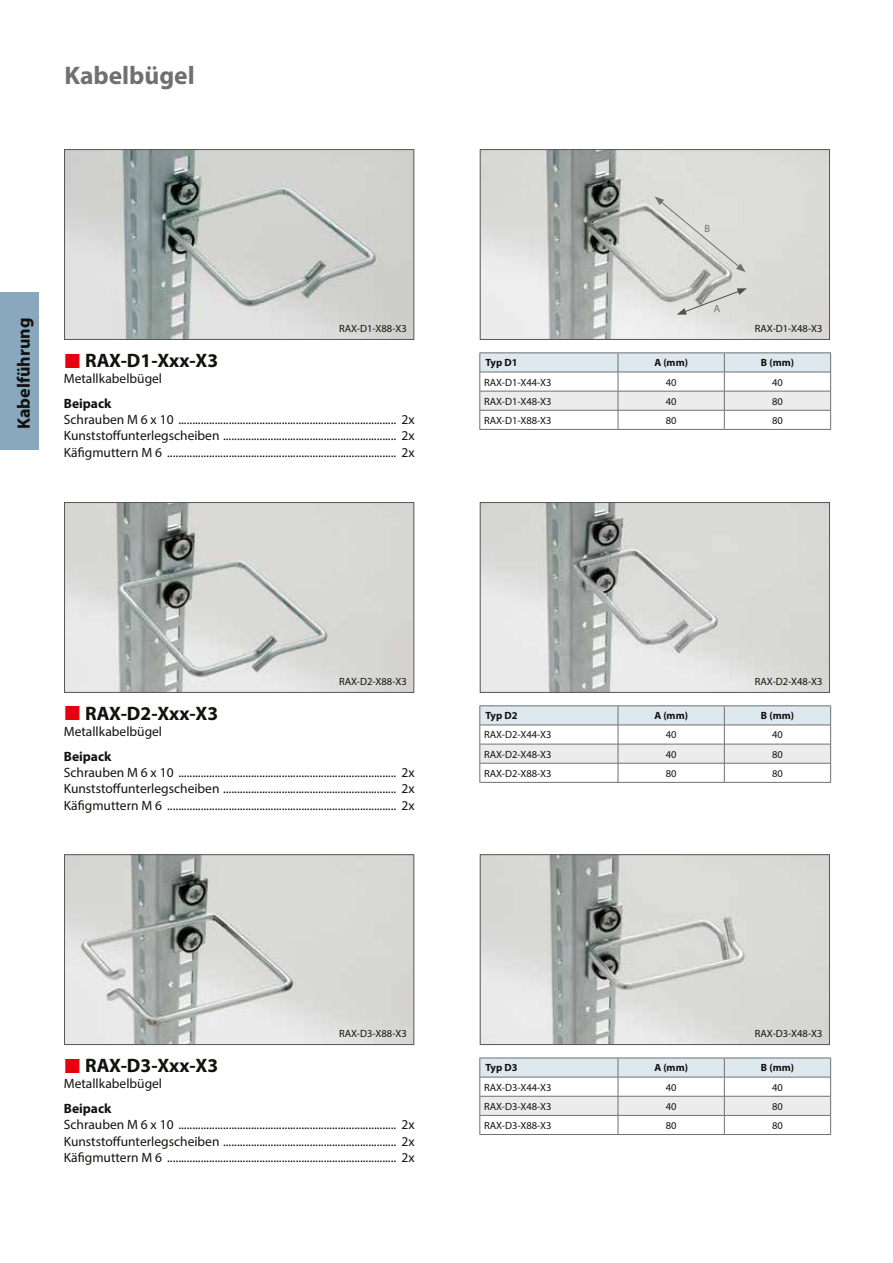
<style>
.page{position:relative;width:893px;height:1263px;background:#fff}
.page>*{position:absolute;margin:0;border:0;box-sizing:border-box;transform-origin:0 0}
.t1{font:700 25.5px "Myriad Pro";color:#6f7070}
.t2{font:700 19.5px "Myriad Pro";color:#12120d}
.t3{font:700 18px "Myriad Pro";color:#12120d}
.t4{font:13.5px/16.2px "Myriad Pro";color:#12120d;text-align:justify}
.t5{font:700 13.5px "Myriad Pro";color:#12120d}
.t6{font:10.5px "Myriad Pro";color:#12120d}
.t7{font:700 10.5px "Myriad Pro";color:#12120d}
.t8{font:10.5px "Myriad Pro";color:#6f7070}
</style>
<div class="page">
<img style="left:66px;top:151px;width:346px;height:187px">
<div style="left:64px;top:149px;width:350px;height:191px;border:1px solid #555756"></div>
<img style="left:482px;top:151px;width:346px;height:187px">
<div style="left:480px;top:149px;width:350px;height:191px;border:1px solid #555756"></div>
<svg style="left:655px;top:196px;width:91px;height:76px"></svg>
<svg style="left:677px;top:288px;width:70px;height:27px"></svg>
<img style="left:66px;top:504px;width:346px;height:187px">
<div style="left:64px;top:502px;width:350px;height:191px;border:1px solid #555756"></div>
<img style="left:482px;top:504px;width:346px;height:187px">
<div style="left:480px;top:502px;width:350px;height:191px;border:1px solid #555756"></div>
<hr style="left:479px;top:352px;width:139px;height:1px;background:#6f7070">
<hr style="left:618px;top:352px;width:106px;height:1px;background:#6f7070">
<hr style="left:724px;top:352px;width:107px;height:1px;background:#6f7070">
<svg style="left:479px;top:353px;width:352px;height:76px"></svg>
<hr style="left:479px;top:429px;width:139px;height:1px;background:#6f7070">
<hr style="left:618px;top:429px;width:106px;height:1px;background:#6f7070">
<hr style="left:724px;top:429px;width:107px;height:1px;background:#6f7070">
<hr style="left:479px;top:705px;width:139px;height:1px;background:#6f7070">
<hr style="left:618px;top:705px;width:106px;height:1px;background:#6f7070">
<hr style="left:724px;top:705px;width:107px;height:1px;background:#6f7070">
<svg style="left:479px;top:706px;width:352px;height:76px"></svg>
<hr style="left:479px;top:782px;width:139px;height:1px;background:#6f7070">
<hr style="left:618px;top:782px;width:106px;height:1px;background:#6f7070">
<hr style="left:724px;top:782px;width:107px;height:1px;background:#6f7070">
<img style="left:66px;top:856px;width:346px;height:187px">
<div style="left:64px;top:854px;width:350px;height:191px;border:1px solid #555756"></div>
<img style="left:482px;top:856px;width:346px;height:187px">
<div style="left:480px;top:854px;width:350px;height:191px;border:1px solid #555756"></div>
<hr style="left:479px;top:1057px;width:139px;height:1px;background:#6f7070">
<hr style="left:618px;top:1057px;width:106px;height:1px;background:#6f7070">
<hr style="left:724px;top:1057px;width:107px;height:1px;background:#6f7070">
<svg style="left:479px;top:1058px;width:352px;height:76px"></svg>
<hr style="left:479px;top:1134px;width:139px;height:1px;background:#6f7070">
<hr style="left:618px;top:1134px;width:106px;height:1px;background:#6f7070">
<hr style="left:724px;top:1134px;width:107px;height:1px;background:#6f7070">
<div style="left:0;top:292px;width:38px;height:158px;background:#89a8be"></div>
<h1 class="t1" style="left:64px;top:59px;width:132px">Kabelbügel</h1>
<h3 class="t3" style="left:12px;top:429px;width:113px;rotate:-90deg">Kabelführung</h3>
<p class="t8" style="left:704px;top:222px;width:7px">B</p>
<p class="t8" style="left:714px;top:302px;width:8px">A</p>
<p class="t6" style="left:339px;top:322px;width:69px">RAX-D1-X88-X3</p>
<p class="t6" style="left:755px;top:322px;width:69px">RAX-D1-X48-X3</p>
<h2 class="t2" style="left:85px;top:348px;width:135px">RAX-D1-Xxx-X3</h2>
<p class="t4" style="left:64px;top:370px;width:100px">Metallkabelbügel</p>
<p class="t5" style="left:64px;top:395px;width:49px">Beipack</p>
<p class="t4" style="left:64px;top:411px;width:352px">Schrauben M 6 x 10 .............................................................................. 2x Kunststoffunterlegscheiben .............................................................. 2x Käfigmuttern M 6 .................................................................................. 2x</p>
<p class="t7" style="left:485px;top:356px;width:34px">Typ D1</p>
<p class="t7" style="left:654px;top:356px;width:35px">A (mm)</p>
<p class="t7" style="left:761px;top:356px;width:35px">B (mm)</p>
<p class="t6" style="left:484px;top:375px;width:69px">RAX-D1-X44-X3</p>
<p class="t6" style="left:666px;top:375px;width:12px">40</p>
<p class="t6" style="left:772px;top:375px;width:12px">40</p>
<p class="t6" style="left:484px;top:395px;width:69px">RAX-D1-X48-X3</p>
<p class="t6" style="left:666px;top:395px;width:12px">40</p>
<p class="t6" style="left:772px;top:395px;width:12px">80</p>
<p class="t6" style="left:484px;top:414px;width:69px">RAX-D1-X88-X3</p>
<p class="t6" style="left:666px;top:414px;width:12px">80</p>
<p class="t6" style="left:772px;top:414px;width:12px">80</p>
<p class="t6" style="left:339px;top:675px;width:69px">RAX-D2-X88-X3</p>
<p class="t6" style="left:755px;top:675px;width:69px">RAX-D2-X48-X3</p>
<h2 class="t2" style="left:85px;top:701px;width:135px">RAX-D2-Xxx-X3</h2>
<p class="t4" style="left:64px;top:723px;width:100px">Metallkabelbügel</p>
<p class="t5" style="left:64px;top:748px;width:49px">Beipack</p>
<p class="t4" style="left:64px;top:764px;width:352px">Schrauben M 6 x 10 .............................................................................. 2x Kunststoffunterlegscheiben .............................................................. 2x Käfigmuttern M 6 .................................................................................. 2x</p>
<p class="t7" style="left:485px;top:708px;width:34px">Typ D2</p>
<p class="t7" style="left:654px;top:709px;width:35px">A (mm)</p>
<p class="t7" style="left:761px;top:709px;width:35px">B (mm)</p>
<p class="t6" style="left:484px;top:728px;width:69px">RAX-D2-X44-X3</p>
<p class="t6" style="left:666px;top:728px;width:12px">40</p>
<p class="t6" style="left:772px;top:728px;width:12px">40</p>
<p class="t6" style="left:484px;top:748px;width:69px">RAX-D2-X48-X3</p>
<p class="t6" style="left:666px;top:748px;width:12px">40</p>
<p class="t6" style="left:772px;top:748px;width:12px">80</p>
<p class="t6" style="left:484px;top:767px;width:69px">RAX-D2-X88-X3</p>
<p class="t6" style="left:666px;top:767px;width:12px">80</p>
<p class="t6" style="left:772px;top:767px;width:12px">80</p>
<p class="t6" style="left:339px;top:1027px;width:69px">RAX-D3-X88-X3</p>
<p class="t6" style="left:755px;top:1027px;width:69px">RAX-D3-X48-X3</p>
<p class="t7" style="left:654px;top:1061px;width:35px">A (mm)</p>
<p class="t7" style="left:761px;top:1061px;width:35px">B (mm)</p>
<p class="t6" style="left:484px;top:1080px;width:69px">RAX-D3-X44-X3</p>
<p class="t6" style="left:666px;top:1080px;width:12px">40</p>
<p class="t6" style="left:772px;top:1080px;width:12px">40</p>
<p class="t6" style="left:484px;top:1100px;width:69px">RAX-D3-X48-X3</p>
<p class="t6" style="left:666px;top:1100px;width:12px">40</p>
<p class="t6" style="left:772px;top:1100px;width:12px">80</p>
<p class="t6" style="left:484px;top:1119px;width:69px">RAX-D3-X88-X3</p>
<p class="t6" style="left:666px;top:1119px;width:12px">80</p>
<p class="t6" style="left:772px;top:1119px;width:12px">80</p>
<h2 class="t2" style="left:85px;top:1053px;width:135px">RAX-D3-Xxx-X3</h2>
<p class="t4" style="left:64px;top:1075px;width:100px">Metallkabelbügel</p>
<p class="t5" style="left:64px;top:1100px;width:49px">Beipack</p>
<p class="t4" style="left:64px;top:1116px;width:352px">Schrauben M 6 x 10 .............................................................................. 2x Kunststoffunterlegscheiben .............................................................. 2x Käfigmuttern M 6 .................................................................................. 2x</p>
<p class="t7" style="left:485px;top:1061px;width:34px">Typ D3</p>
</div>
